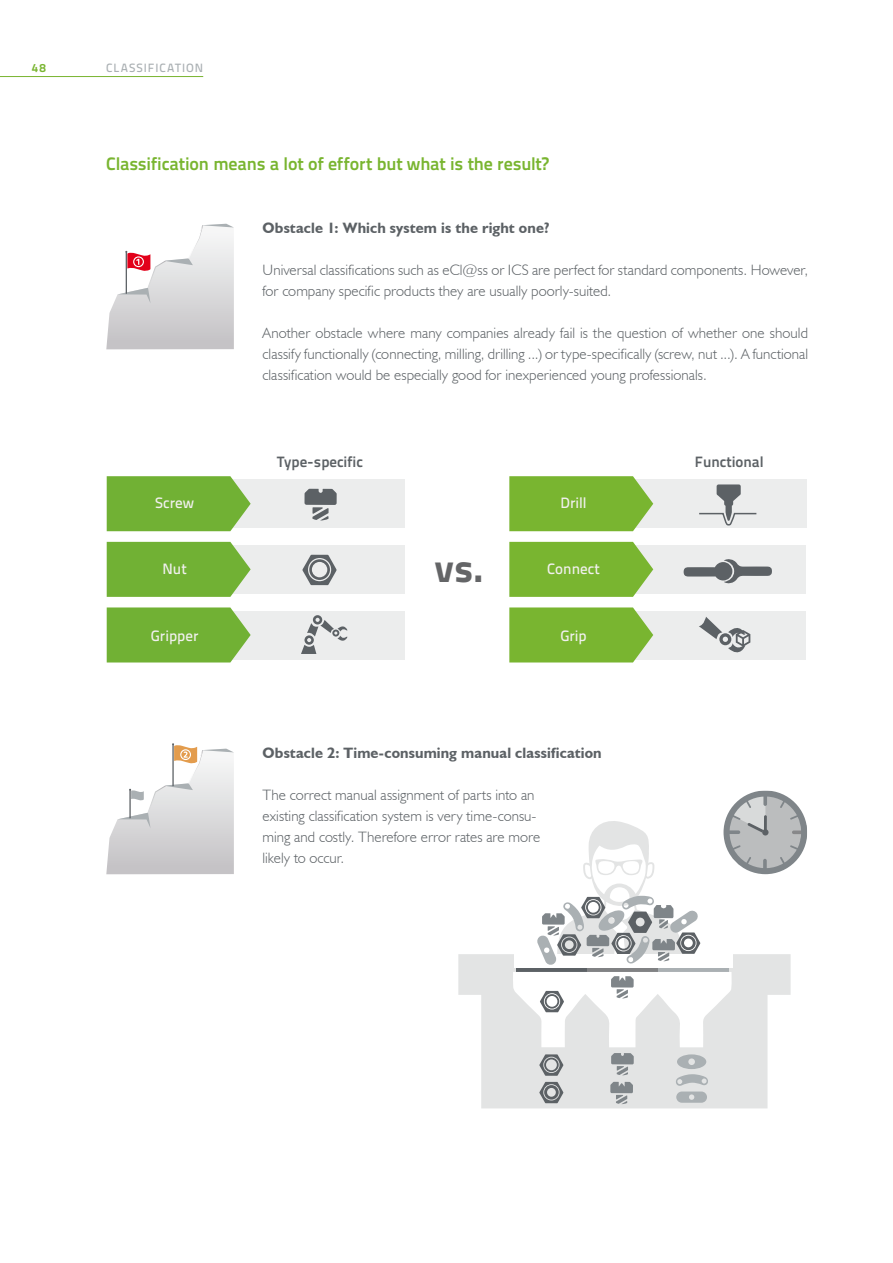
<style>
.page{position:relative;width:893px;height:1263px;background:#fff}
.page>*{position:absolute;margin:0;border:0;box-sizing:border-box;transform-origin:0 0}
.t1{font:39px "Titillium Text 25 L 999 wt";color:#646567}
.t2{font:18px "Titillium Text 25 L 800 wt";letter-spacing:-.005em;color:#79b530}
.t3{font:300 15px/21px "Humanist 521 BT";letter-spacing:.005em;color:#5c6165}
.t4{font:700 15px "Humanist 521 BT";letter-spacing:.01em;color:#5c6165}
.t5{font:15px "Titillium Text 25 L 600 wt";color:#f1f0ee}
.t6{font:15px "Titillium Text 25 L 800 wt";color:#5c6165}
.t7{font:12px "Titillium Text 25 L 600 wt";letter-spacing:.08em;color:#aab0b3}
.t8{font:12px "Titillium Text 25 L 800 wt";color:#79b530}
</style>
<div class="page">
<div style="left:229px;top:611px;width:175px;height:48px;background:#eceded"></div>
<div style="left:229px;top:545px;width:175px;height:49px;background:#eceded"></div>
<div style="left:229px;top:479px;width:176px;height:49px;background:#eceded"></div>
<div style="left:631px;top:611px;width:175px;height:48px;background:#eceded"></div>
<div style="left:631px;top:545px;width:175px;height:49px;background:#eceded"></div>
<div style="left:631px;top:479px;width:175px;height:49px;background:#eceded"></div>
<svg style="left:107px;top:607px;width:144px;height:55px;background:#7bb643"></svg>
<svg style="left:684px;top:559px;width:88px;height:25px"></svg>
<svg style="left:699px;top:484px;width:58px;height:42px"></svg>
<svg style="left:107px;top:542px;width:144px;height:55px;background:#7ab542"></svg>
<svg style="left:107px;top:476px;width:144px;height:55px;background:#7ab542"></svg>
<svg style="left:509px;top:607px;width:144px;height:55px;background:#82b93f"></svg>
<svg style="left:509px;top:542px;width:144px;height:55px;background:#81b93e"></svg>
<svg style="left:509px;top:476px;width:144px;height:55px;background:#81b93e"></svg>
<svg style="left:302px;top:555px;width:35px;height:30px"></svg>
<svg style="left:304px;top:489px;width:33px;height:31px"></svg>
<svg style="left:301px;top:615px;width:47px;height:39px"></svg>
<svg style="left:699px;top:617px;width:51px;height:36px"></svg>
<svg style="left:106px;top:224px;width:128px;height:125px"></svg>
<svg style="left:106px;top:743px;width:128px;height:131px"></svg>
<svg style="left:458px;top:954px;width:333px;height:155px;fill:#e3e4e4"></svg>
<svg style="left:539px;top:1054px;width:24px;height:22px"></svg>
<svg style="left:611px;top:1053px;width:23px;height:22px"></svg>
<svg style="left:516px;top:967px;width:71px;height:5px"></svg>
<svg style="left:587px;top:967px;width:71px;height:5px"></svg>
<svg style="left:658px;top:967px;width:70px;height:5px"></svg>
<div style="left:514px;top:954px;width:219px;height:13px;background:#fff"></div>
<svg style="left:610px;top:1082px;width:23px;height:22px"></svg>
<svg style="left:513px;top:972px;width:219px;height:75px"></svg>
<svg style="left:539px;top:1082px;width:24px;height:21px"></svg>
<svg style="left:675px;top:1054px;width:34px;height:49px;background:#c6cacb"></svg>
<svg style="left:723px;top:790px;width:84px;height:85px"></svg>
<svg style="left:537px;top:821px;width:163px;height:144px"></svg>
<hr style="left:0;top:76px;width:203px;height:1px;background:#79b530">
<p class="t8" style="left:32px;top:59px;width:16px">48</p>
<p class="t7" style="left:106px;top:59px;width:98px">CLASSIFICATION</p>
<p class="t2" style="left:106px;top:150px;width:444px">Classification means a lot of effort but what is the result?</p>
<p class="t4" style="left:263px;top:218px;width:289px">Obstacle 1: Which system is the right one?</p>
<p class="t3" style="left:263px;top:259px;width:547px">Universal classifications such as eCl@ss or ICS are perfect for standard components. However, for company specific products they are usually poorly-suited.</p>
<p class="t3" style="left:263px;top:322px;width:547px;text-align:justify">Another obstacle where many companies already fail is the question of whether one should classify functionally (connecting, milling, drilling ...) or type-specifically (screw, nut ...). A functional classification would be especially good for inexperienced young professionals.</p>
<p class="t5" style="left:155px;top:491px;width:40px">Screw</p>
<p class="t6" style="left:277px;top:450px;width:87px">Type-specific</p>
<p class="t6" style="left:695px;top:450px;width:70px">Functional</p>
<p class="t5" style="left:560px;top:491px;width:28px">Drill</p>
<h1 class="t1" style="left:435px;top:538px;width:50px">vs.</h1>
<p class="t5" style="left:163px;top:557px;width:26px">Nut</p>
<p class="t5" style="left:547px;top:557px;width:54px">Connect</p>
<p class="t5" style="left:151px;top:625px;width:49px">Gripper</p>
<p class="t5" style="left:560px;top:624px;width:28px">Grip</p>
<p class="t4" style="left:263px;top:743px;width:341px">Obstacle 2: Time-consuming manual classification</p>
<p class="t3" style="left:263px;top:784px;width:279px">The correct manual assignment of parts into an existing classification system is very time-consu&shy;ming and costly. Therefore error rates are more likely to occur.</p>
</div>
